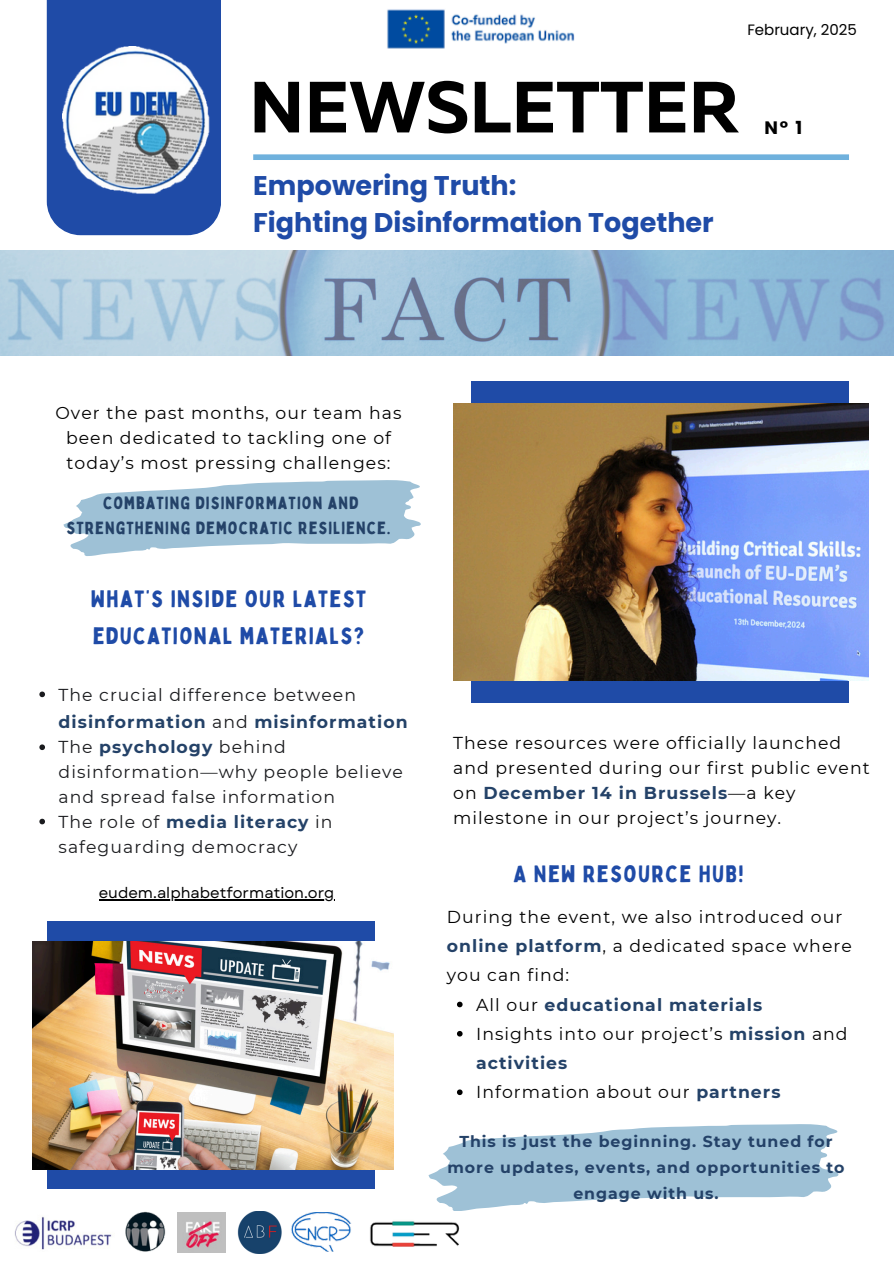
<style>
.page{position:relative;width:894px;height:1264px;background:#fff}
.page>*{position:absolute;margin:0;border:0;box-sizing:border-box;transform-origin:0 0}
.t1{font:700 72.3px "Muller";color:#000}
.t2{font:700 27px/37.2px "Poppins";color:#1f4ba7}
.t3{font:23.25px/37.2px "Bobby Jones";letter-spacing:.06em;color:#1f4ba7}
.t4{font:700 18px "Poppins";color:#000}
.t5{font:17.25px/24.8px "Montserrat";letter-spacing:.06em;color:#000}
.t6{font:17.25px/24.8px "Montserrat";letter-spacing:.06em;color:#1a1b1e}
.t7{font:17.25px/24.8px "Bobby Jones";letter-spacing:.06em;color:#244268;text-align:center}
.t8{font:700 17.25px "Montserrat";letter-spacing:.06em;color:#244268}
.t9{font:700 15.75px/25.8px "Montserrat";letter-spacing:.06em;color:#244268;text-align:center}
.t10{font:15px "Garet";color:#000}
.t11{font:15px "Poppins";color:#000}
.s1{font-weight:700;color:#244268}
.s2{font-weight:400;color:#000}
</style>
<div class="page">
<img style="left:0;top:251px;width:893px;height:104px">
<div style="left:253px;top:154px;width:595px;height:6px;background:#6fb1dd"></div>
<div style="left:471px;top:381px;width:377px;height:321px;background:#1f4ba7"></div>
<div style="left:47px;top:921px;width:327px;height:267px;background:#1f4ba7"></div>
<img style="left:33px;top:941px;width:360px;height:228px">
<div style="left:47px;top:0;width:174px;height:235px;background:#1f4ba7"></div>
<img style="left:62px;top:47px;width:318px;height:153px">
<img style="left:387px;top:9px;width:188px;height:40px">
<img style="left:453px;top:403px;width:415px;height:277px">
<svg style="left:63px;top:480px;width:357px;height:76px"></svg>
<svg style="left:39px;top:691px;width:6px;height:6px"></svg>
<svg style="left:39px;top:744px;width:6px;height:6px"></svg>
<svg style="left:39px;top:818px;width:6px;height:6px"></svg>
<hr style="left:99px;top:899px;width:235px;height:1px;background:#000">
<svg style="left:428px;top:1124px;width:410px;height:87px"></svg>
<svg style="left:457px;top:1001px;width:5px;height:6px"></svg>
<svg style="left:457px;top:1031px;width:5px;height:5px"></svg>
<svg style="left:457px;top:1089px;width:5px;height:6px"></svg>
<img style="left:237px;top:1211px;width:45px;height:41px">
<img style="left:125px;top:1211px;width:41px;height:41px">
<img style="left:291px;top:1212px;width:60px;height:39px">
<img style="left:178px;top:1212px;width:47px;height:40px">
<img style="left:15px;top:1216px;width:97px;height:34px">
<img style="left:370px;top:1221px;width:90px;height:26px">
<p class="t11" style="left:747px;top:19px;width:111px">February, 2025</p>
<p class="t1" style="left:249px;top:77px;width:491px">NEWSLETTER</p>
<p class="t2" style="left:253px;top:167px;width:462px">Empowering Truth:<br>Fighting Disinformation Together</p>
<p class="t4" style="left:764px;top:115px;width:39px">N° 1</p>
<h5 class="t5" style="left:55px;top:400px;width:347px;text-align:center">Over the past months, our team has been dedicated to tackling one of today’s most pressing challenges:</h5>
<h3 class="t7" style="left:66px;top:490px;width:325px">COMBATING DISINFORMATION AND<br>STRENGTHENING DEMOCRATIC RESILIENCE.</h3>
<h1 class="t3" style="left:91px;top:580px;width:276px">WHAT’S INSIDE OUR LATEST<br>EDUCATIONAL MATERIALS?</h1>
<h4 class="t6" style="left:59px;top:681px;width:350px;line-height:27px">The crucial difference between <span class="s1">disinformation</span> and <span class="s1">misinformation</span></h4>
<p class="t6" style="left:59px;top:735px;width:346px">The <span class="s1">psychology</span> behind disinformation—why people believe and spread false information</p>
<h2 class="t6" style="left:59px;top:809px;width:275px">The role of <span class="s1">media literacy</span> in safeguarding democracy</h2>
<h5 class="t10" style="left:99px;top:882px;width:237px">eudem.alphabetformation.org</h5>
<p class="t5" style="left:453px;top:731px;width:418px">These resources were officially launched and presented during our first public event on <span class="s1">December 14 in Brussels</span>—a key milestone in our project’s journey.</p>
<p class="t3" style="left:513px;top:854px;width:231px">A NEW RESOURCE HUB!</p>
<p class="t5" style="left:446px;top:902px;width:406px;line-height:29.2px">During the event, we also introduced our <span class="s1">online platform</span>, a dedicated space where you can find:</p>
<p class="t8" style="left:476px;top:993px;width:287px"><span class="s2">All our</span> educational materials</p>
<p class="t5" style="left:476px;top:1019px;width:373px;line-height:29.2px">Insights into our project’s <span class="s1">mission</span> and <span class="s1">activities</span></p>
<p class="t5" style="left:476px;top:1079px;width:306px">Information about our <span class="s1">partners</span></p>
<p class="t9" style="left:447px;top:1128px;width:398px">This is just the beginning. Stay tuned for more updates, events, and opportunities to engage with us.</p>
</div>
